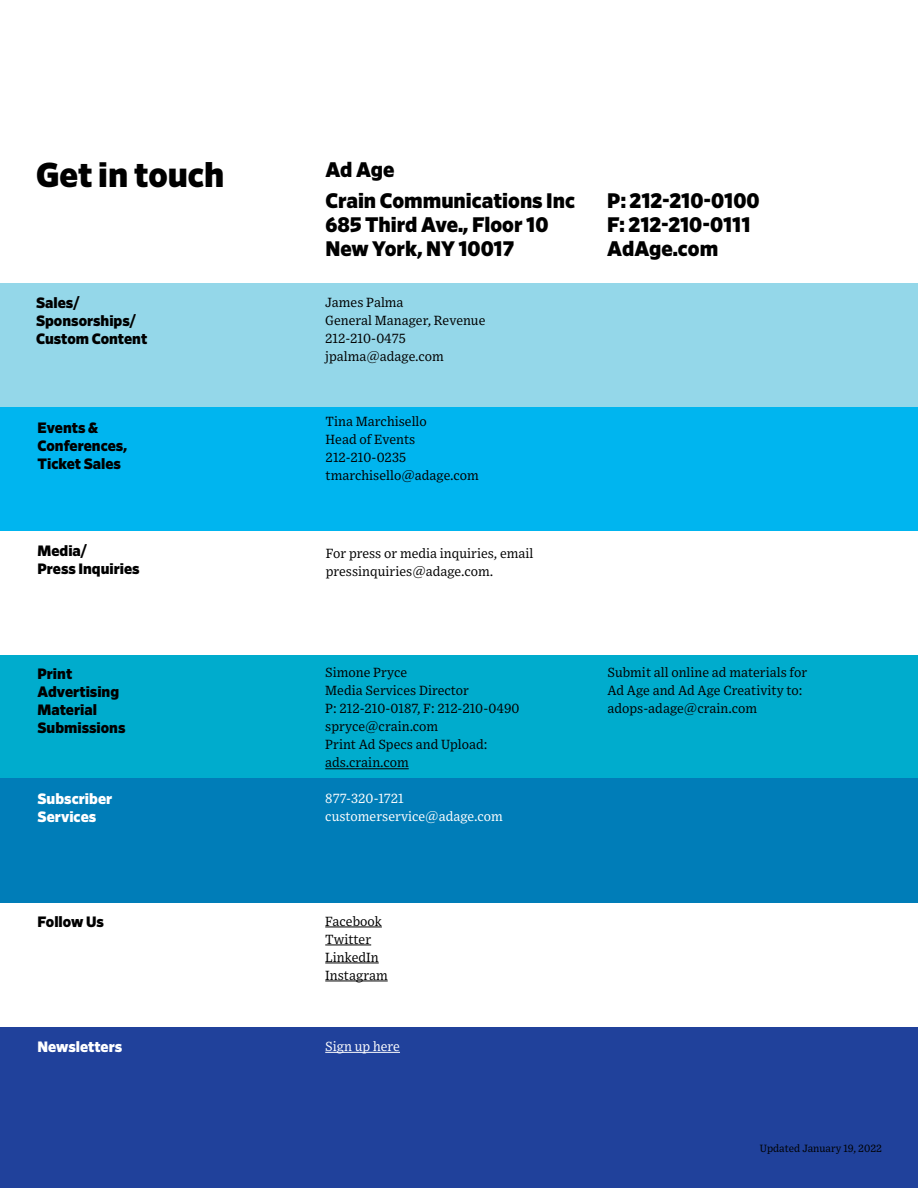
<style>
.page{position:relative;width:918px;height:1188px;background:#fff}
.page>*{position:absolute;margin:0;border:0;box-sizing:border-box;transform-origin:0 0}
.t1{font:900 34.5px "Retina";color:#000}
.t2{font:900 21px/24px "Retina";color:#000}
.t3{font:900 15px/18px "Retina";color:#000}
.t4{font:900 15px/18px "Retina";color:#fff}
.t5{font:13.35px/18px "Exchange";color:#000}
.t6{font:13.35px/18px "Exchange";color:#fff}
.t7{font:10.5px "Exchange";color:#000}
</style>
<div class="page">
<div style="left:0;top:284px;width:918px;height:123px;background:#94d7e9"></div>
<div style="left:0;top:407px;width:918px;height:124px;background:#00b5ef"></div>
<div style="left:0;top:655px;width:918px;height:124px;background:#00accd"></div>
<div style="left:0;top:779px;width:918px;height:124px;background:#007db8"></div>
<div style="left:0;top:1027px;width:918px;height:161px;background:#20419b"></div>
<hr style="left:325px;top:768px;width:84px;height:1px;background:#000">
<hr style="left:325px;top:927px;width:57px;height:1px;background:#000">
<hr style="left:325px;top:945px;width:46px;height:1px;background:#000">
<hr style="left:325px;top:963px;width:54px;height:1px;background:#000">
<hr style="left:325px;top:981px;width:63px;height:1px;background:#000">
<hr style="left:325px;top:1052px;width:75px;height:1px;background:#fff">
<h1 class="t1" style="left:36px;top:151px;width:190px">Get in touch</h1>
<h2 class="t2" style="left:325px;top:152px;width:251px;line-height:31.5px">Ad Age<br>Crain Communications Inc</h2>
<h2 class="t2" style="left:325px;top:212px;width:225px">685 Third Ave., Floor 10<br>New York, NY 10017</h2>
<h2 class="t2" style="left:607px;top:188px;width:154px">P: 212-210-0100<br>F: 212-210-0111<br>AdAge.com</h2>
<p class="t3" style="left:36px;top:293px;width:113px">Sales/<br>Sponsorships/<br>Custom Content</p>
<p class="t5" style="left:325px;top:292px;width:162px">James Palma<br>General Manager, Revenue<br>212-210-0475 jpalma@adage.com</p>
<p class="t3" style="left:38px;top:418px;width:91px">Events &amp;<br>Conferences,<br>Ticket Sales</p>
<p class="t5" style="left:326px;top:412px;width:155px">Tina Marchisello<br>Head of Events<br>212-210-0235 tmarchisello@adage.com</p>
<p class="t3" style="left:38px;top:541px;width:104px">Media/<br>Press Inquiries</p>
<p class="t5" style="left:326px;top:543px;width:209px">For press or media inquiries, email pressinquiries@adage.com.</p>
<p class="t3" style="left:38px;top:664px;width:90px">Print<br>Advertising<br>Material<br>Submissions</p>
<p class="t4" style="left:38px;top:789px;width:76px">Subscriber<br>Services</p>
<p class="t5" style="left:325px;top:663px;width:196px">Simone Pryce<br>Media Services Director<br>P: 212-210-0187, F: 212-210-0490 spryce@crain.com<br>Print Ad Specs and Upload: ads.crain.com</p>
<p class="t6" style="left:325px;top:789px;width:179px">877-320-1721 customerservice@adage.com</p>
<p class="t5" style="left:607px;top:663px;width:201px">Submit all online ad materials for<br>Ad Age and Ad Age Creativity to: adops-adage@crain.com</p>
<p class="t3" style="left:38px;top:912px;width:68px">Follow Us</p>
<p class="t5" style="left:325px;top:911px;width:64px">Facebook<br>Twitter<br>LinkedIn<br>Instagram</p>
<p class="t4" style="left:38px;top:1037px;width:86px">Newsletters</p>
<p class="t6" style="left:325px;top:1037px;width:76px">Sign up here</p>
<p class="t7" style="left:760px;top:1141px;width:124px">Updated January 19, 2022</p>
</div>
